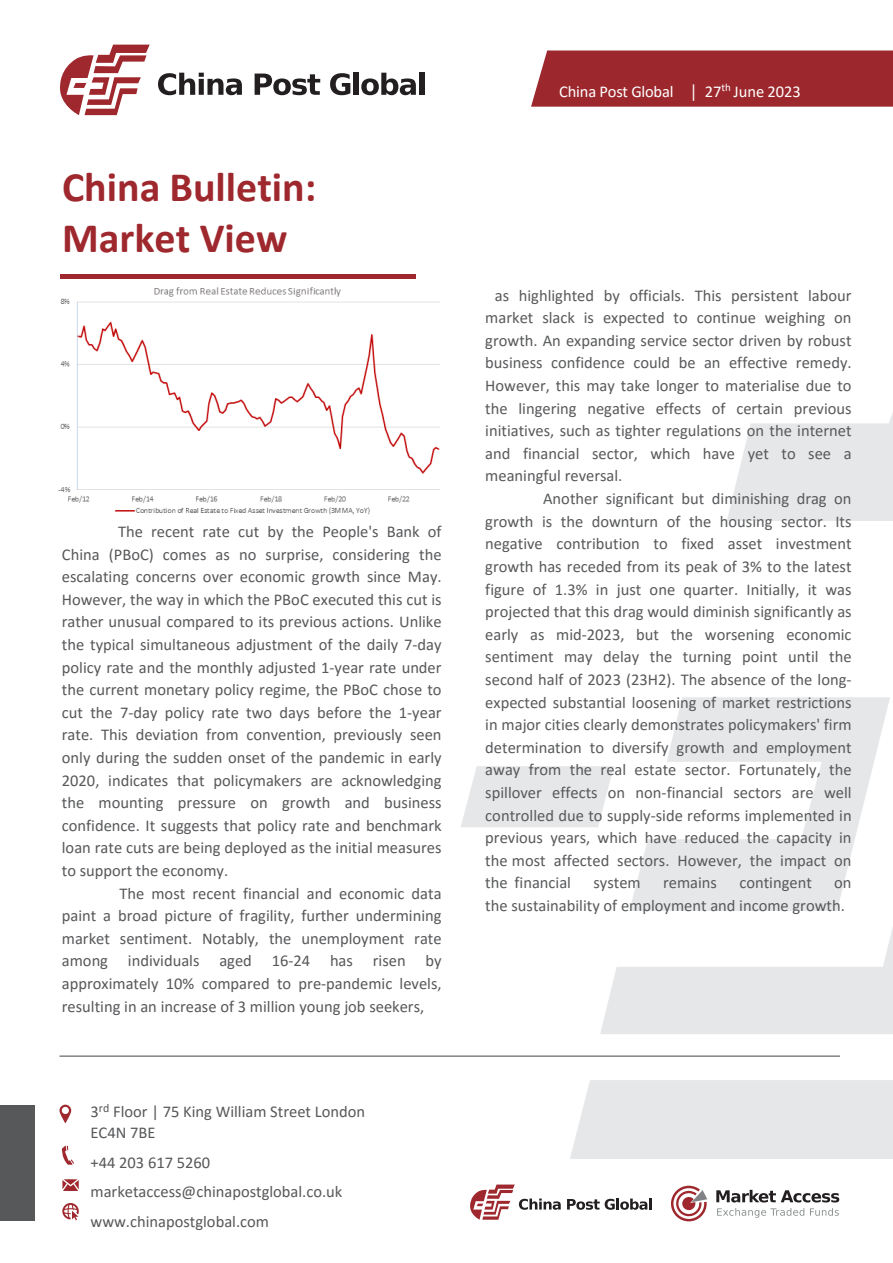
<style>
.page{position:relative;width:893px;height:1263px;background:#fff}
.page>*{position:absolute;margin:0;border:0;box-sizing:border-box;transform-origin:0 0}
.t1{font:700 42px/50.4px "Calibri";color:#9e282d}
.t2{font:16.5px/22.6px "Calibri";color:#58595b;text-align:justify}
.t3{font:16.5px/22.6px "Calibri";color:#57585a}
.t4{font:16.5px "Calibri";letter-spacing:-.015em;color:#fff}
.s1{font-style:inherit}
.s2{font-family:"DejaVu Sans Condensed"}
</style>
<div class="page">
<svg style="left:727px;top:413px;width:166px;height:108px"></svg>
<svg style="left:629px;top:697px;width:261px;height:214px;fill:#e6e7e9"></svg>
<svg style="left:600px;top:927px;width:293px;height:107px"></svg>
<div style="left:570px;top:1080px;width:323px;height:79px;background:#e6e7e9"></div>
<svg style="left:461px;top:766px;width:153px;height:61px;background:#e8e9eb"></svg>
<svg style="left:716px;top:1190px;width:123px;height:12px"></svg>
<svg style="left:717px;top:1208px;width:87px;height:10px"></svg>
<svg style="left:810px;top:1208px;width:29px;height:8px"></svg>
<svg style="left:671px;top:1186px;width:36px;height:35px"></svg>
<svg style="left:60px;top:45px;width:90px;height:70px"></svg>
<svg style="left:158px;top:73px;width:84px;height:22px"></svg>
<svg style="left:255px;top:74px;width:65px;height:21px"></svg>
<svg style="left:330px;top:73px;width:20px;height:22px"></svg>
<div style="left:354px;top:73px;width:5px;height:22px;background:#231f20"></div>
<svg style="left:361px;top:73px;width:55px;height:22px"></svg>
<div style="left:419px;top:73px;width:5px;height:22px;background:#231f20"></div>
<svg style="left:470px;top:1184px;width:91px;height:36px"></svg>
<svg style="left:567px;top:1198px;width:85px;height:12px"></svg>
<div style="left:531px;top:51px;width:362px;height:56px;background:#9c282d"></div>
<div style="left:60px;top:274px;width:356px;height:5px;background:#9e282d"></div>
<svg style="left:62px;top:1203px;width:17px;height:17px"></svg>
<svg style="left:61px;top:1146px;width:13px;height:19px"></svg>
<svg style="left:62px;top:1179px;width:17px;height:12px"></svg>
<svg style="left:59px;top:1105px;width:12px;height:18px"></svg>
<hr style="left:59px;top:1055px;width:781px;height:2px;background:#57585a">
<div style="left:0;top:1105px;width:34px;height:115px;background:#57585a"></div>
<img style="left:58px;top:287px;width:381px;height:228px">
<h1 class="t1" style="left:62px;top:161px;width:256px">China Bulletin<span class="s1">:<br></span>Market <span class="s1">View</span></h1>
<p class="t3" style="left:62px;top:520px;width:381px;text-align:justify;text-indent:56px">The recent rate cut by the People's Bank of China (PBoC) comes as no surprise, considering the escalating concerns over economic growth since May.<br>However, the way in which the PBoC executed this cut is rather unusual compared to its previous actions. Unlike the typical simultaneous adjustment of the daily 7-day policy rate and the monthly adjusted 1-year rate under the current monetary policy regime, the PBoC chose to cut the 7-day policy rate two days before the 1-year rate. This deviation from convention, previously seen only during the sudden onset of the pandemic in early 2020, indicates that policymakers are acknowledging the mounting pressure on growth and business confidence. It suggests that policy rate and benchmark loan rate cuts are being deployed as the initial measures to support the economy.</p>
<p class="t3" style="left:62px;top:881px;width:381px;text-align:justify;text-indent:57px">The most recent financial and economic data paint a broad picture of fragility, further undermining market sentiment. Notably, the unemployment rate among individuals aged 16-24 has risen by approximately 10% compared to pre-pandemic levels, resulting in an increase of 3 million young job seekers,</p>
<p class="t3" style="left:91px;top:1101px;width:276px;line-height:20.9px">3<sup>rd</sup> Floor | 75 King William Street London<br>EC4N 7BE</p>
<p class="t3" style="left:91px;top:1147px;width:253px;line-height:29.7px">+44 203 617 5260 marketaccess@chinapostglobal.co.uk www.chinapostglobal.com</p>
<p class="t4" style="left:559px;top:80px;width:243px">China Post Global <span class="s2">|</span> 27<sup>th</sup> June 2023</p>
<p class="t2" style="left:485px;top:283px;width:368px;text-indent:10px">as highlighted by officials. This persistent labour market slack is expected to continue weighing on growth. An expanding service sector driven by robust business confidence could be an effective remedy.<br>However, this may take longer to materialise due to the lingering negative effects of certain previous initiatives, such as tighter regulations on the internet and financial sector, which have yet to see a meaningful reversal.</p>
<p class="t2" style="left:485px;top:487px;width:368px;text-indent:58px">Another significant but diminishing drag on growth is the downturn of the housing sector. Its negative contribution to fixed asset investment growth has receded from its peak of 3% to the latest figure of 1.3% in just one quarter. Initially, it was projected that this drag would diminish significantly as early as mid-2023, but the worsening economic sentiment may delay the turning point until the second half of 2023 (23H2). The absence of the long&shy;expected substantial loosening of market restrictions in major cities clearly demonstrates policymakers' firm determination to diversify growth and employment away from the real estate sector. Fortunately, the spillover effects on non-financial sectors are well controlled due to supply-side reforms implemented in previous years, which have reduced the capacity in the most affected sectors. However, the impact on the financial</p>
<p class="t2" style="left:593px;top:871px;width:49px">system</p>
<p class="t2" style="left:663px;top:871px;width:55px">remains</p>
<p class="t2" style="left:739px;top:871px;width:74px">contingent</p>
<p class="t2" style="left:485px;top:871px;width:368px;text-indent:349px">on the sustainability of employment and income growth.</p>
</div>
